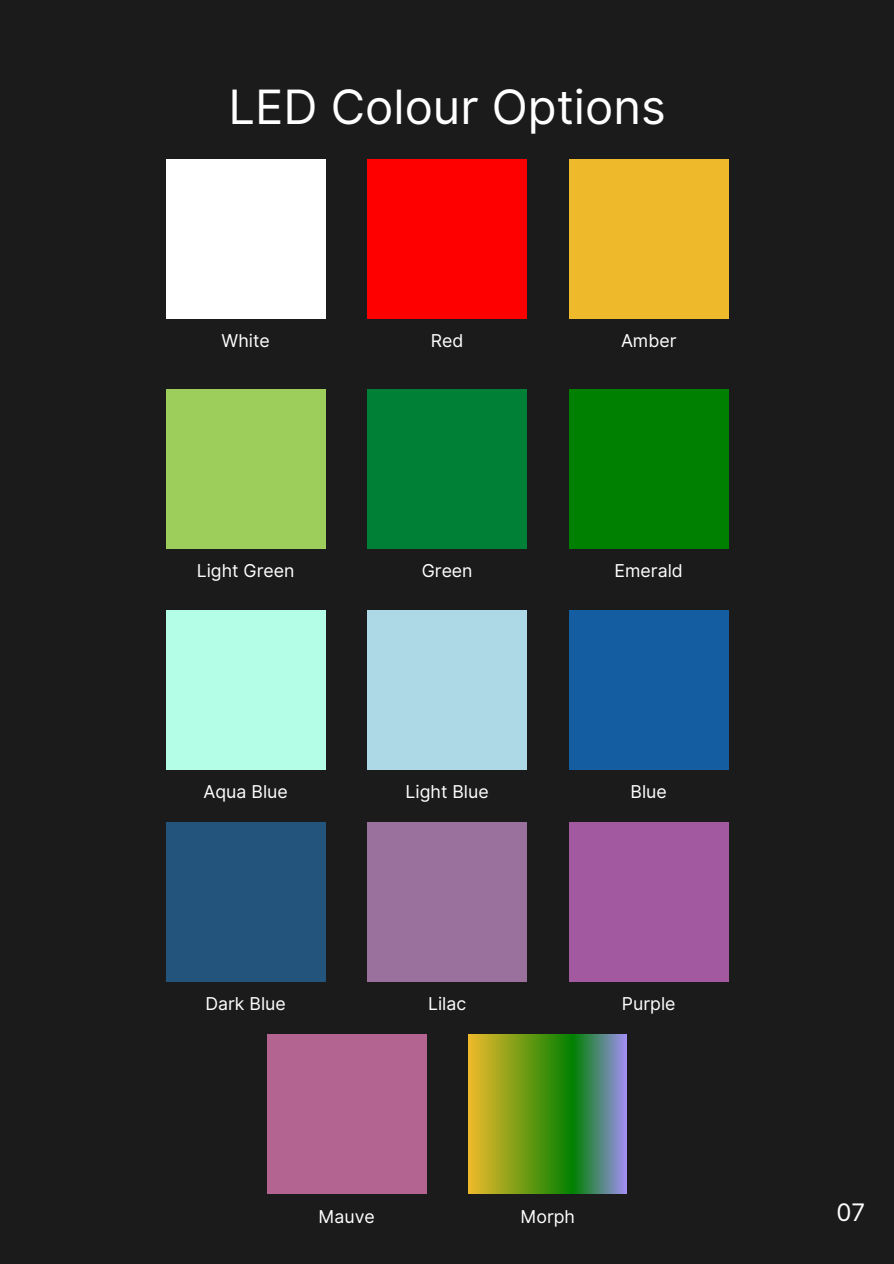
<style>
.page{position:relative;width:894px;height:1264px;background:#fff}
.page>*{position:absolute;margin:0;border:0;box-sizing:border-box;transform-origin:0 0}
.t1{font:47.25px "Inter";color:#fff}
.t2{font:24.15px "Inter";color:#fff}
.t3{font:17.7px "Inter";color:#fff}
</style>
<div class="page">
<div style="left:0;top:0;width:893px;height:1263px;background:#1b1b1b"></div>
<div style="left:166px;top:159px;width:159px;height:159px;background:#fff"></div>
<div style="left:367px;top:159px;width:159px;height:159px;background:#f00"></div>
<div style="left:569px;top:159px;width:159px;height:159px;background:#eeba2b"></div>
<div style="left:166px;top:390px;width:159px;height:159px;background:#9dcd5a"></div>
<div style="left:367px;top:390px;width:159px;height:159px;background:#008037"></div>
<div style="left:569px;top:390px;width:159px;height:159px;background:#008000"></div>
<div style="left:166px;top:610px;width:159px;height:159px;background:#b4fee7"></div>
<div style="left:367px;top:610px;width:159px;height:159px;background:#add8e6"></div>
<div style="left:569px;top:610px;width:159px;height:159px;background:#145da0"></div>
<div style="left:166px;top:822px;width:159px;height:160px;background:#23547b"></div>
<div style="left:367px;top:822px;width:159px;height:160px;background:#9a719d"></div>
<div style="left:569px;top:822px;width:159px;height:160px;background:#a359a0"></div>
<div style="left:267px;top:1034px;width:159px;height:159px;background:#b46490"></div>
<svg style="left:468px;top:1034px;width:158px;height:159px;background:#6a9636"></svg>
<h1 class="t1" style="left:228px;top:73px;width:438px">LED Colour Options</h1>
<p class="t3" style="left:221px;top:327px;width:50px">White</p>
<p class="t3" style="left:431px;top:327px;width:34px">Red</p>
<p class="t3" style="left:620px;top:327px;width:57px">Amber</p>
<p class="t3" style="left:197px;top:558px;width:99px">Light Green</p>
<p class="t3" style="left:421px;top:558px;width:52px">Green</p>
<p class="t3" style="left:614px;top:558px;width:70px">Emerald</p>
<p class="t3" style="left:203px;top:778px;width:86px">Aqua Blue</p>
<p class="t3" style="left:405px;top:778px;width:85px">Light Blue</p>
<p class="t3" style="left:630px;top:778px;width:38px">Blue</p>
<p class="t3" style="left:205px;top:991px;width:82px">Dark Blue</p>
<p class="t3" style="left:428px;top:991px;width:40px">Lilac</p>
<p class="t3" style="left:621px;top:991px;width:55px">Purple</p>
<p class="t3" style="left:318px;top:1203px;width:58px">Mauve</p>
<p class="t3" style="left:520px;top:1203px;width:56px">Morph</p>
<h2 class="t2" style="left:836px;top:1194px;width:30px">07</h2>
</div>
